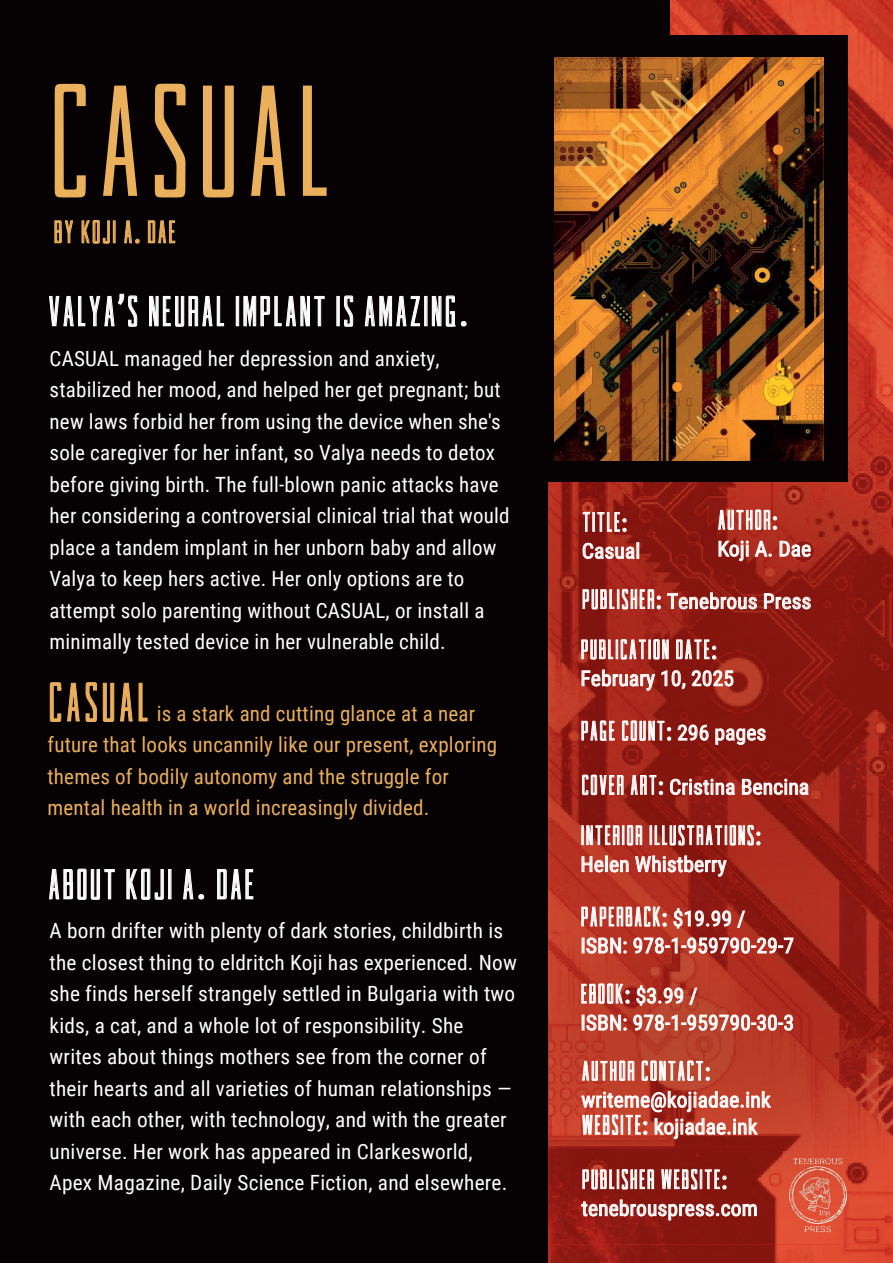
<style>
.page{position:relative;width:893px;height:1263px;background:#060102}
.page>*{position:absolute;margin:0;border:0;box-sizing:border-box;transform-origin:0 0}
.t1{font:157.95px "Gayora Demo";letter-spacing:.01em;color:#ebb05c}
.t2{font:54px "Gayora Demo";letter-spacing:.025em;color:#eaaf5b}
.t3{font:42px "Gayora Demo";letter-spacing:.025em;color:#fff}
.t4{font:31.5px "Gayora Demo";letter-spacing:.025em;color:#eaaf5b}
.t5{font:27px "Gayora Demo";letter-spacing:.025em;color:#fff}
.t6{font:21px/31.5px "Roboto Condensed";letter-spacing:.01em;color:#fff}
.t7{font:21px/31.5px "Roboto Condensed";letter-spacing:.01em;color:#eaaf5b}
.s1{font-family:"Myriad Pro"}
.s2{font-family:"Roboto Condensed"}
.s3{font-family:"Gayora Demo";font-size:27px}
.s4{font-family:"Myriad Pro";font-size:27px}
.s5{font-family:"Roboto Condensed";font-size:21px}
</style>
<div class="page">
<img style="left:548px;top:0;width:345px;height:1263px">
<img style="left:548px;top:399px;width:345px;height:846px">
<div style="left:530px;top:36px;width:318px;height:446px;background:#060102"></div>
<svg style="left:55px;top:220px;width:18px;height:23px"></svg>
<svg style="left:82px;top:219px;width:28px;height:24px"></svg>
<div style="left:113px;top:221px;width:2px;height:22px;border:1px solid #eaaf5b"></div>
<svg style="left:124px;top:220px;width:15px;height:24px"></svg>
<svg style="left:148px;top:220px;width:27px;height:24px"></svg>
<svg style="left:49px;top:682px;width:48px;height:40px"></svg>
<svg style="left:103px;top:682px;width:30px;height:40px"></svg>
<svg style="left:139px;top:683px;width:8px;height:38px"></svg>
<svg style="left:49px;top:293px;width:88px;height:34px"></svg>
<svg style="left:149px;top:295px;width:75px;height:32px"></svg>
<div style="left:236px;top:296px;width:3px;height:30px;border:1px solid #fff"></div>
<svg style="left:244px;top:296px;width:81px;height:31px"></svg>
<svg style="left:344px;top:295px;width:9px;height:32px"></svg>
<svg style="left:365px;top:296px;width:55px;height:31px"></svg>
<div style="left:424px;top:296px;width:3px;height:30px;border:1px solid #fff"></div>
<svg style="left:432px;top:296px;width:34px;height:31px"></svg>
<svg style="left:49px;top:868px;width:66px;height:32px"></svg>
<svg style="left:127px;top:868px;width:37px;height:32px"></svg>
<div style="left:168px;top:869px;width:3px;height:30px;border:1px solid #fff"></div>
<svg style="left:183px;top:869px;width:10px;height:31px"></svg>
<svg style="left:199px;top:894px;width:5px;height:5px"></svg>
<svg style="left:217px;top:869px;width:36px;height:31px"></svg>
<svg style="left:583px;top:512px;width:43px;height:20px"></svg>
<svg style="left:583px;top:542px;width:56px;height:17px"></svg>
<svg style="left:718px;top:503px;width:92px;height:58px;background:#b95045"></svg>
<svg style="left:583px;top:589px;width:31px;height:20px"></svg>
<div style="left:617px;top:589px;width:2px;height:20px;border:1px solid #fff"></div>
<svg style="left:622px;top:589px;width:39px;height:20px"></svg>
<svg style="left:667px;top:593px;width:90px;height:16px"></svg>
<svg style="left:764px;top:593px;width:46px;height:16px"></svg>
<svg style="left:581px;top:632px;width:152px;height:58px;background:#a84b44"></svg>
<svg style="left:582px;top:714px;width:32px;height:33px"></svg>
<svg style="left:622px;top:720px;width:49px;height:21px"></svg>
<svg style="left:678px;top:725px;width:30px;height:15px"></svg>
<svg style="left:716px;top:729px;width:49px;height:16px"></svg>
<svg style="left:582px;top:767px;width:41px;height:29px"></svg>
<svg style="left:631px;top:768px;width:32px;height:34px"></svg>
<svg style="left:670px;top:779px;width:64px;height:16px"></svg>
<svg style="left:742px;top:779px;width:66px;height:16px"></svg>
<svg style="left:582px;top:818px;width:178px;height:58px;background:#b4534a"></svg>
<svg style="left:581px;top:900px;width:212px;height:53px;background:#b75248"></svg>
<svg style="left:581px;top:982px;width:48px;height:22px"></svg>
<svg style="left:637px;top:985px;width:46px;height:20px"></svg>
<svg style="left:690px;top:988px;width:7px;height:16px"></svg>
<svg style="left:582px;top:1015px;width:44px;height:15px"></svg>
<svg style="left:634px;top:1015px;width:159px;height:15px;background:#ce7e71"></svg>
<svg style="left:582px;top:1054px;width:189px;height:85px;background:#c76353"></svg>
<svg style="left:582px;top:1169px;width:32px;height:20px"></svg>
<div style="left:617px;top:1169px;width:2px;height:20px;border:1px solid #fff"></div>
<svg style="left:622px;top:1169px;width:32px;height:20px"></svg>
<svg style="left:661px;top:1169px;width:36px;height:23px"></svg>
<div style="left:700px;top:1169px;width:2px;height:20px;border:1px solid #fff"></div>
<svg style="left:705px;top:1169px;width:21px;height:20px"></svg>
<svg style="left:582px;top:1200px;width:174px;height:20px;background:#a95651"></svg>
<img style="left:783px;top:1151px;width:69px;height:87px">
<img style="left:555px;top:57px;width:268px;height:403px">
<h1 class="t1" style="left:47px;top:49px;width:289px">CASUAL</h1>
<h3 class="t4" style="left:53px;top:213px;width:124px">BY KOJI A<span class="s1">.</span> DAE</h3>
<h3 class="t3" style="left:48px;top:287px;width:423px">VALYA<span class="s2">’</span>S NEURAL IMPLANT IS AMAZING<span class="s2">.</span></h3>
<p class="t6" style="left:50px;top:342px;width:462px">CASUAL managed her depression and anxiety, stabilized her mood, and helped her get pregnant; but new laws forbid her from using the device when she's sole caregiver for her infant, so Valya needs to detox before giving birth. The full-blown panic attacks have her considering a controversial clinical trial that would place a tandem implant in her unborn baby and allow Valya to keep hers active. Her only options are to attempt solo parenting without CASUAL, or install a minimally tested device in her vulnerable child.</p>
<h2 class="t2" style="left:48px;top:671px;width:104px">CASUAL</h2>
<p class="t7" style="left:48px;top:697px;width:451px;text-indent:109px">is a stark and cutting glance at a near future that looks uncannily like our present, exploring themes of bodily autonomy and the struggle for mental health in a world increasingly divided.</p>
<h3 class="t3" style="left:48px;top:860px;width:209px">ABOUT KOJI A<span class="s2">.</span> DAE</h3>
<p class="t6" style="left:50px;top:914px;width:469px">A born drifter with plenty of dark stories, childbirth is the closest thing to eldritch Koji has experienced. Now she finds herself strangely settled in Bulgaria with two kids, a cat, and a whole lot of responsibility. She writes about things mothers see from the corner of their hearts and all varieties of human relationships — with each other, with technology, and with the greater universe. Her work has appeared in Clarkesworld, Apex Magazine, Daily Science Fiction, and elsewhere.</p>
<p class="t5" style="left:717px;top:504px;width:62px">AUTHOR<span class="s1">:</span></p>
<p class="t6" style="left:717px;top:532px;width:95px">Koji A. Dae</p>
<p class="t6" style="left:582px;top:584px;width:231px"><span class="s3">PUBLISHER</span><span class="s4">:</span> Tenebrous Press</p>
<p class="t5" style="left:580px;top:634px;width:138px">PUBLICATION DATE<span class="s1">:</span></p>
<p class="t6" style="left:580px;top:662px;width:155px">February 10, 2025</p>
<p class="t5" style="left:581px;top:715px;width:187px">PAGE COUNT<span class="s1">:</span> <span class="s5">296 pages</span></p>
<p class="t6" style="left:581px;top:770px;width:229px"><span class="s3">COVER ART</span><span class="s4">:</span> Cristina Bencina</p>
<p class="t5" style="left:580px;top:819px;width:182px">INTERIOR ILLUSTRATIONS<span class="s1">:</span></p>
<p class="t6" style="left:580px;top:848px;width:148px">Helen Whistberry</p>
<p class="t5" style="left:580px;top:901px;width:166px">PAPERBACK<span class="s1">:</span> <span class="s5">$19.99 /</span></p>
<p class="t6" style="left:580px;top:929px;width:215px">ISBN: 978-1-959790-29-7</p>
<p class="t6" style="left:580px;top:981px;width:215px;line-height:27px"><span class="s3">EBOOK</span><span class="s4">:</span> $3.99 /<br>ISBN: 978-1-959790-30-3</p>
<p class="t5" style="left:581px;top:1055px;width:131px">AUTHOR CONTACT<span class="s1">:</span></p>
<p class="t6" style="left:581px;top:1085px;width:191px;line-height:27px">writeme@kojiadae.ink<br><span class="s3">WEBSITE</span><span class="s4">:</span> kojiadae.ink</p>
<p class="t5" style="left:581px;top:1163px;width:147px">PUBLISHER WEBSITE<span class="s1">:</span></p>
<p class="t6" style="left:581px;top:1191px;width:178px">tenebrouspress.com</p>
<p class="t5" style="left:582px;top:506px;width:47px">TITLE<span class="s1">:</span></p>
<p class="t6" style="left:582px;top:534px;width:60px">Casual</p>
</div>
